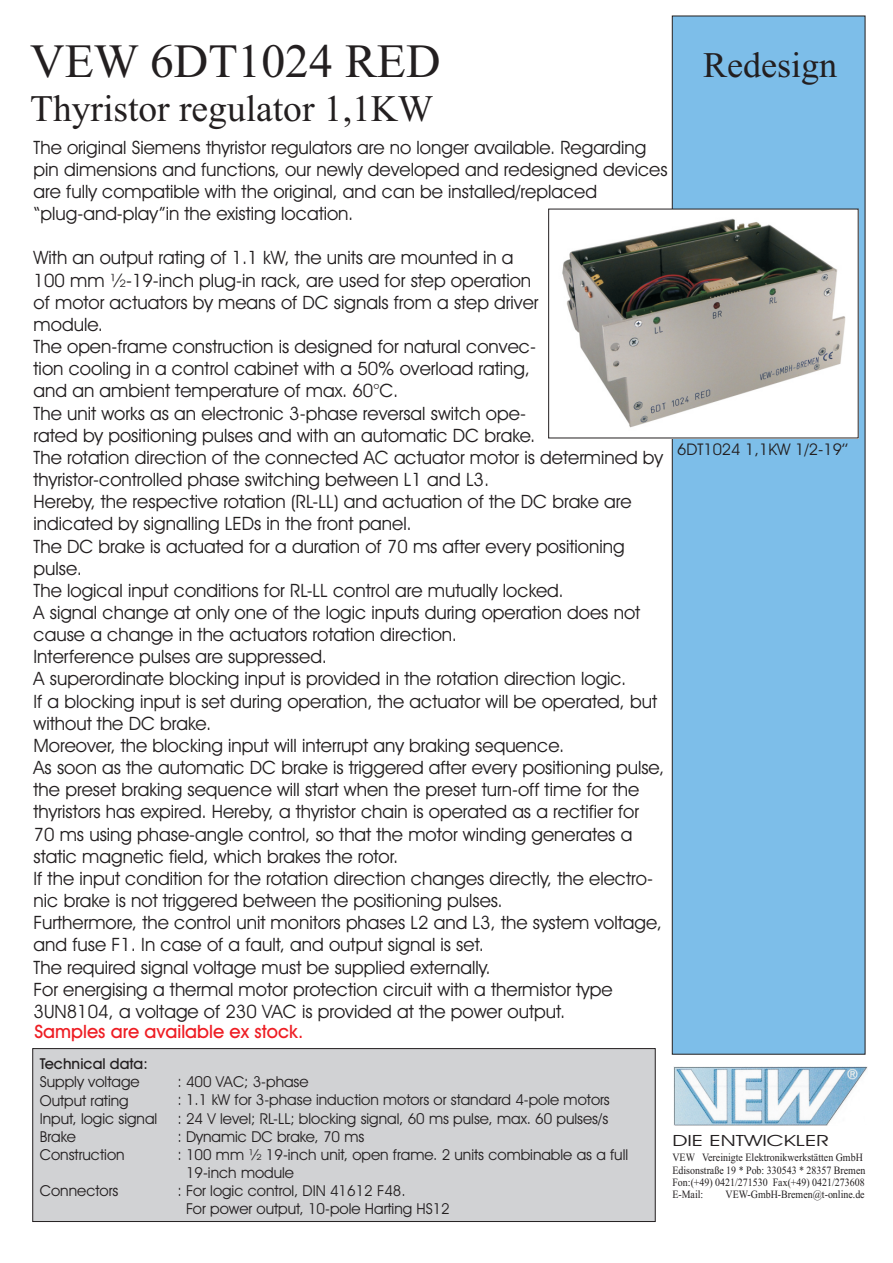
<style>
.page{position:relative;width:893px;height:1263px;background:#fff}
.page>*{position:absolute;margin:0;border:0;box-sizing:border-box;transform-origin:0 0}
.t1{font:47.7px "Times New Roman";color:#231f20}
.t2{font:37.5px "Times New Roman";color:#231f20}
.t3{font:36px "Times New Roman";color:#231f20}
.t4{font:18.45px/22.2px "Avant Garde IT Cby BT";color:#231f20}
.t5{font:500 18.45px "Avant Garde IT Cby BT";color:#ee1d23}
.t6{font:16.2px "Avant Garde IT Cby BT";color:#231f20}
.t7{font:15.45px "Avant Garde IT Cby BT";color:#231f20;scale:1.45 1}
.t8{font:15.15px/18.1px "Avant Garde IT Cby BT";color:#231f20}
.t9{font:500 15.15px "Avant Garde IT Cby BT";color:#231f20}
.t10{font:11.1px/12.3px "Times New Roman";color:#231f20;scale:.89 1}
</style>
<div class="page">
<div style="left:672px;top:16px;width:193px;height:1039px;background:#7dbee9"></div>
<img style="left:673px;top:1066px;width:194px;height:59px">
<div style="left:32px;top:1048px;width:624px;height:174px;background:#d1d2d4"></div>
<img style="left:562px;top:211px;width:294px;height:225px">
<h1 class="t1" style="left:30px;top:44px;width:412px">VEW 6DT1024 RED</h1>
<h2 class="t2" style="left:30px;top:95px;width:405px">Thyristor regulator 1,1KW</h2>
<p class="t4" style="left:34px;top:138px;width:636px">The original Siemens thyristor regulators are no longer available. Regarding pin dimensions and functions, our newly developed and redesigned devices are fully compatible with the original, and can be installed/replaced “plug-and-play”in the existing location.</p>
<p class="t4" style="left:34px;top:248px;width:632px">With an output rating of 1.1 kW, the units are mounted in a<br>100 mm ½-19-inch plug-in rack, are used for step operation<br>of motor actuators by means of DC signals from a step driver<br>module.<br>The open-frame construction is designed for natural convec-<br>tion cooling in a control cabinet with a 50% overload rating,<br>and an ambient temperature of max. 60°C.<br>The unit works as an electronic 3-phase reversal switch ope-<br>rated by positioning pulses and with an automatic DC brake.<br>The rotation direction of the connected AC actuator motor is determined by thyristor-controlled phase switching between L1 and L3.<br>Hereby, the respective rotation (RL-LL) and actuation of the DC brake are indicated by signalling LEDs in the front panel.<br>The DC brake is actuated for a duration of 70 ms after every positioning pulse.<br>The logical input conditions for RL-LL control are mutually locked.<br>A signal change at only one of the logic inputs during operation does not cause a change in the actuators rotation direction.<br>Interference pulses are suppressed.<br>A superordinate blocking input is provided in the rotation direction logic.<br>If a blocking input is set during operation, the actuator will be operated, but without the DC brake.<br>Moreover, the blocking input will interrupt any braking sequence.<br>As soon as the automatic DC brake is triggered after every positioning pulse, the preset braking sequence will start when the preset turn-off time for the thyristors has expired. Hereby, a thyristor chain is operated as a rectifier for 70 ms using phase-angle control, so that the motor winding generates a static magnetic field, which brakes the rotor.<br>If the input condition for the rotation direction changes directly, the electro&shy;nic brake is not triggered between the positioning pulses.<br>Furthermore, the control unit monitors phases L2 and L3, the system voltage, and fuse F1. In case of a fault, and output signal is set.<br>The required signal voltage must be supplied externally.<br>For energising a thermal motor protection circuit with a thermistor type 3UN8104, a voltage of 230 VAC is provided at the power output.</p>
<p class="t5" style="left:34px;top:1024px;width:270px">Samples are available ex stock.</p>
<h3 class="t3" style="left:703px;top:52px;width:135px">Redesign</h3>
<p class="t6" style="left:677px;top:443px;width:173px">6DT1024 1,1KW 1/2-19’’</p>
<p class="t9" style="left:40px;top:1058px;width:109px">Technical data:</p>
<p class="t8" style="left:40px;top:1074px;width:119px">Supply voltage<br>Output rating<br>Input, logic signal<br>Brake<br>Construction</p>
<p class="t8" style="left:40px;top:1183px;width:80px">Connectors</p>
<p class="t8" style="left:177px;top:1074px;width:452px">: 400 VAC; 3-phase<br>: 1.1 kW for 3-phase induction motors or standard 4-pole motors<br>: 24 V level; RL-LL; blocking signal, 60 ms pulse, max. 60 pulses/s<br>: Dynamic DC brake, 70 ms<br>: 100 mm ½ 19-inch unit, open frame. 2 units combinable as a full</p>
<p class="t8" style="left:177px;top:1183px;width:230px">: For logic control, DIN 41612 F48.</p>
<p class="t8" style="left:186px;top:1165px;width:110px">19-inch module</p>
<p class="t8" style="left:186px;top:1201px;width:265px">For power output, 10-pole Harting HS12</p>
<p class="t7" style="left:672px;top:1134px;width:109px">DIE ENTWICKLER</p>
<p class="t10" style="left:672px;top:1153px;width:218px">VEW Vereinigte Elektronikwerkstätten GmbH Edisonstraße 19 * Pob: 330543 * 28357 Bremen Fon:(+49) 0421/271530 Fax(+49) 0421/273608<br>E-Mail:</p>
<p class="t10" style="left:725px;top:1190px;width:158px">VEW-GmbH-Bremen@t-online.de</p>
</div>
